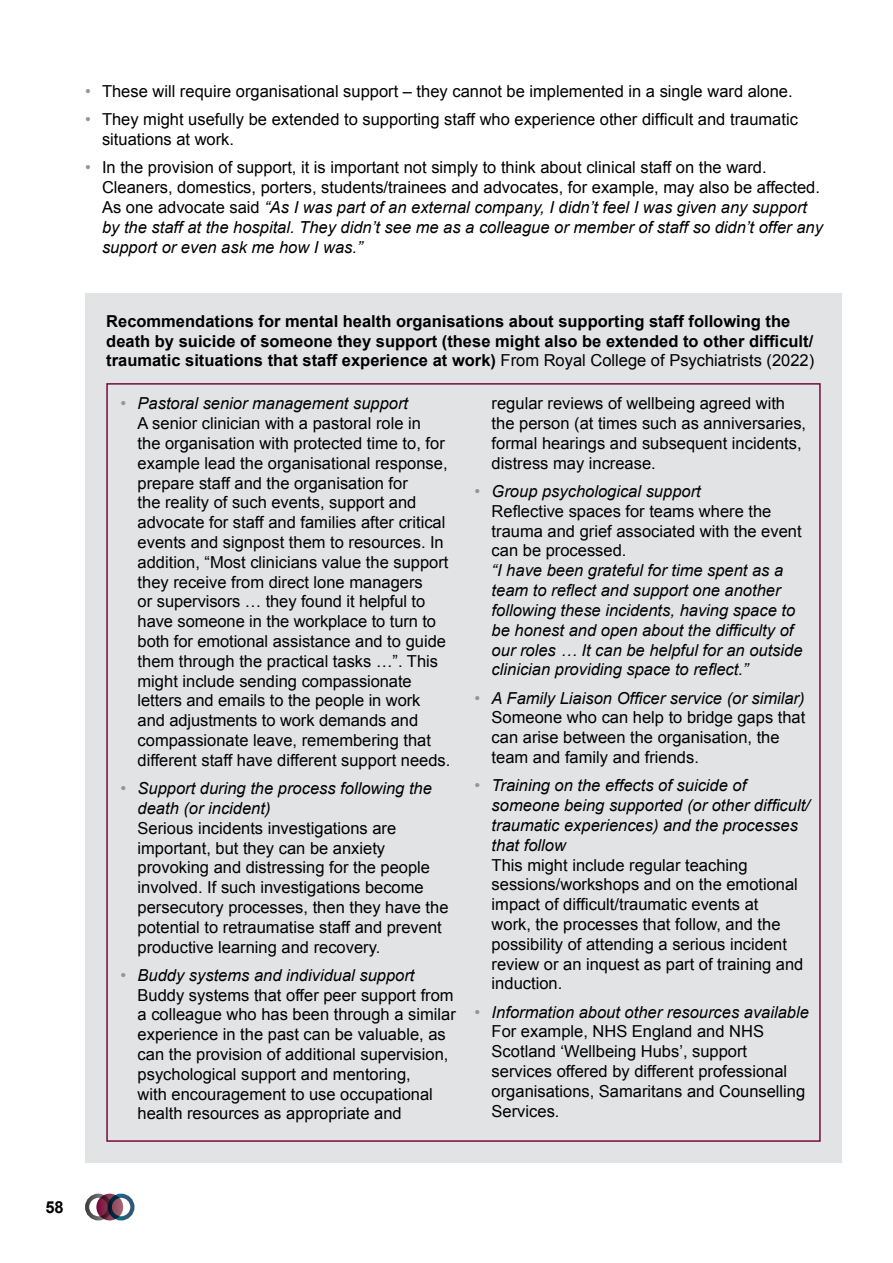
<style>
.page{position:relative;width:893px;height:1263px;background:#fff}
.page>*{position:absolute;margin:0;border:0;box-sizing:border-box;transform-origin:0 0}
.t1{font:16.5px/19.8px "Arial";color:#000}
.t2{font:italic 16.5px/19.8px "Arial";color:#000}
.t3{font:700 16.5px/19.8px "Arial";color:#000}
.s1{color:#939598}
.s2{font-style:italic}
.s3{font-weight:400}
.s4{font-style:italic;color:#939598}
</style>
<div class="page">
<svg style="left:96px;top:1194px;width:27px;height:26px"></svg>
<div style="left:85px;top:1194px;width:27px;height:26px;border:4px solid #fff;border-radius:50%"></div>
<div style="left:108px;top:1194px;width:26px;height:26px;border:4px solid #fff;border-radius:50%"></div>
<div style="left:85px;top:293px;width:757px;height:870px;background:#e2e3e4"></div>
<p class="t1" style="left:85px;top:82px;width:709px"><span class="s1">•</span> These will require organisational support – they cannot be implemented in a single ward alone.</p>
<p class="t1" style="left:102px;top:110px;width:697px;text-indent:-17px"><span class="s1">•</span> They might usefully be extended to supporting staff who experience other difficult and traumatic situations at work.</p>
<p class="t1" style="left:102px;top:158px;width:722px;text-indent:-17px"><span class="s1">•</span> In the provision of support, it is important not simply to think about clinical staff on the ward.<br>Cleaners, domestics, porters, students/trainees and advocates, for example, may also be affected.<br>As one advocate said <span class="s2">“As I was part of an external company, I didn’t feel I was given any support by the staff at the hospital. They didn’t see me as a colleague or member of staff so didn’t offer any support or even ask me how I was.”</span></p>
<p class="t3" style="left:106px;top:311px;width:709px">Recommendations for mental health organisations about supporting staff following the death by suicide of someone they support (these might also be extended to other difficult/ traumatic situations that staff experience at work) <span class="s3">From Royal College of Psychiatrists (2022)</span></p>
<p class="t1" style="left:138px;top:394px;width:314px;text-indent:-17px"><span class="s1">•</span> <span class="s2">Pastoral senior management support<br></span>A senior clinician with a pastoral role in<br>the organisation with protected time to, for example lead the organisational response, prepare staff and the organisation for<br>the reality of such events, support and advocate for staff and families after critical events and signpost them to resources. In addition, “Most clinicians value the support they receive from direct lone managers<br>or supervisors … they found it helpful to have someone in the workplace to turn to both for emotional assistance and to guide them through the practical tasks …”. This might include sending compassionate letters and emails to the people in work and adjustments to work demands and compassionate leave, remembering that different staff have different support needs.</p>
<p class="t2" style="left:138px;top:779px;width:296px;text-indent:-17px"><span class="s1">•</span> Support during the process following the death (or incident)</p>
<p class="t1" style="left:138px;top:818px;width:312px">Serious incidents investigations are important, but they can be anxiety provoking and distressing for the people involved. If such investigations become persecutory processes, then they have the potential to retraumatise staff and prevent productive learning and recovery.</p>
<p class="t1" style="left:138px;top:965px;width:320px;text-indent:-17px"><span class="s4">•</span> <span class="s2">Buddy systems and individual support </span>Buddy systems that offer peer support from a colleague who has been through a similar experience in the past can be valuable, as can the provision of additional supervision, psychological support and mentoring,<br>with encouragement to use occupational health resources as appropriate and</p>
<p class="t1" style="left:492px;top:394px;width:316px">regular reviews of wellbeing agreed with the person (at times such as anniversaries, formal hearings and subsequent incidents, distress may increase.</p>
<p class="t1" style="left:492px;top:482px;width:311px;text-indent:-17px"><span class="s4">•</span> <span class="s2">Group psychological support<br></span>Reflective spaces for teams where the trauma and grief associated with the event can be processed.</p>
<p class="t2" style="left:492px;top:561px;width:312px">“I have been grateful for time spent as a team to reflect and support one another following these incidents, having space to be honest and open about the difficulty of our roles … It can be helpful for an outside clinician providing space to reflect.”</p>
<p class="t1" style="left:492px;top:688px;width:315px;text-indent:-17px"><span class="s4">•</span> <span class="s2">A Family Liaison Officer service (or similar)<br></span>Someone who can help to bridge gaps that can arise between the organisation, the team and family and friends.</p>
<p class="t2" style="left:492px;top:776px;width:320px;text-indent:-17px"><span class="s1">•</span> Training on the effects of suicide of someone being supported (or other difficult/ traumatic experiences) and the processes that follow</p>
<p class="t1" style="left:492px;top:855px;width:313px">This might include regular teaching sessions/workshops and on the emotional impact of difficult/traumatic events at<br>work, the processes that follow, and the possibility of attending a serious incident review or an inquest as part of training and induction.</p>
<p class="t1" style="left:492px;top:1002px;width:319px;text-indent:-17px"><span class="s4">•</span> <span class="s2">Information about other resources available </span>For example, NHS England and NHS Scotland ‘Wellbeing Hubs’, support services offered by different professional organisations, Samaritans and Counselling Services.</p>
<p class="t3" style="left:45px;top:1198px;width:20px">58</p>
</div>
